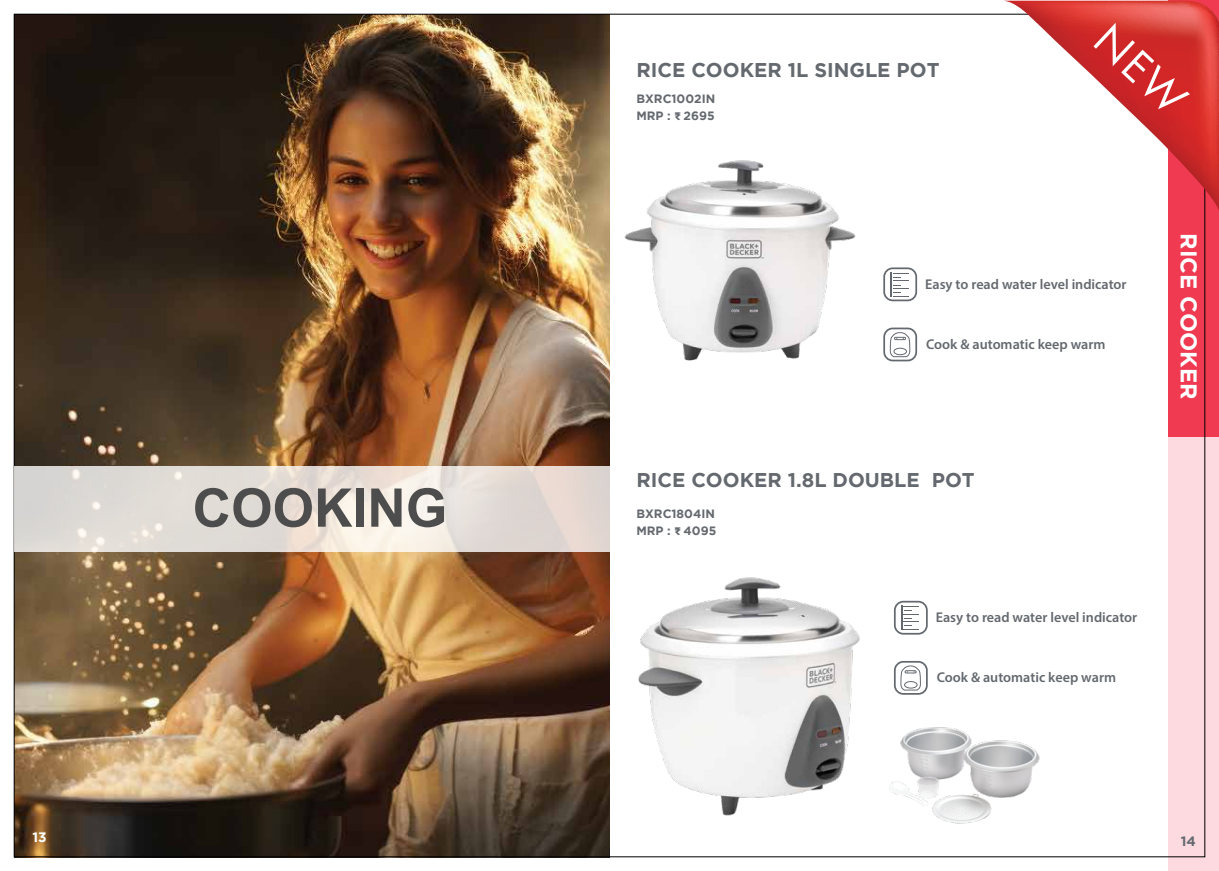
<style>
.page{position:relative;width:1219px;height:871px;background:#fff}
.page>*{position:absolute;margin:0;border:0;box-sizing:border-box;transform-origin:0 0}
.t1{font:700 53.3px "Arial";color:#4d4d4d}
.t2{font:700 22.7px "Gotham";color:#fff}
.t3{font:700 19.8px "Gotham";color:#64696f}
.t4{font:600 14.2px "Myriad Pro";color:#64696f}
.t5{font:700 13.6px "Gotham";color:#fff}
.t6{font:700 13.6px "Gotham";color:#64696f}
.t7{font:700 12.1px/17.4px "Gotham";color:#64696f}
.s1{font-family:"Signika"}
</style>
<div class="page">
<img style="left:16px;top:16px;width:593px;height:839px">
<div style="left:1168px;top:0;width:51px;height:437px;background:#ef3a51"></div>
<div style="left:1168px;top:437px;width:51px;height:433px;background:#fcdadf"></div>
<img style="left:900px;top:727px;width:140px;height:97px">
<img style="left:624px;top:160px;width:232px;height:201px">
<img style="left:638px;top:577px;width:261px;height:239px">
<svg style="left:883px;top:267px;width:34px;height:34px"></svg>
<svg style="left:883px;top:327px;width:34px;height:34px"></svg>
<svg style="left:894px;top:600px;width:34px;height:34px"></svg>
<svg style="left:894px;top:660px;width:34px;height:34px"></svg>
<svg style="left:14px;top:466px;width:595px;height:86px;background:#e5ded7"></svg>
<svg style="left:1003px;top:1px;width:216px;height:210px"></svg>
<svg style="left:1093px;top:23px;width:97px;height:86px;background:#d74f4f"></svg>
<h1 class="t1" style="left:193px;top:470px;width:256px">COOKING</h1>
<h3 class="t3" style="left:636px;top:59px;width:305px">RICE COOKER 1L SINGLE POT</h3>
<p class="t7" style="left:636px;top:89px;width:80px">BXRC1002IN<br>MRP : <span class="s1">₹</span> 2695</p>
<p class="t4" style="left:925px;top:274px;width:203px">Easy to read water level indicator</p>
<p class="t4" style="left:926px;top:335px;width:181px">Cook &amp; automatic keep warm</p>
<h3 class="t3" style="left:636px;top:468px;width:340px">RICE COOKER 1.8L DOUBLE POT</h3>
<p class="t7" style="left:636px;top:504px;width:81px">BXRC1804IN<br>MRP : <span class="s1">₹</span> 4095</p>
<p class="t4" style="left:936px;top:608px;width:203px">Easy to read water level indicator</p>
<p class="t4" style="left:937px;top:668px;width:181px">Cook &amp; automatic keep warm</p>
<h2 class="t2" style="left:1202px;top:233px;width:168px;rotate:90deg">RICE COOKER</h2>
<p class="t5" style="left:32px;top:829px;width:16px">13</p>
<p class="t6" style="left:1181px;top:833px;width:17px">14</p>
</div>
